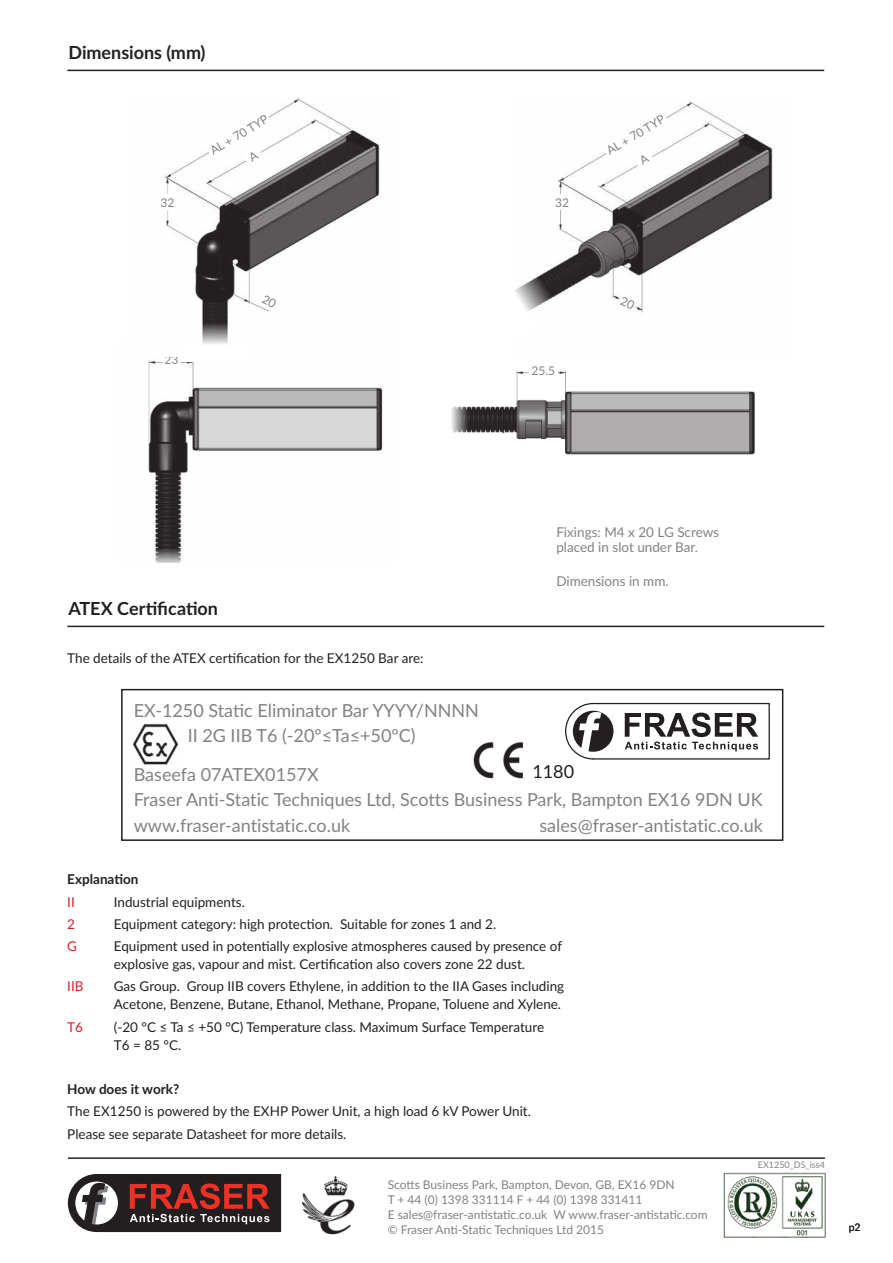
<style>
.page{position:relative;width:893px;height:1263px;background:#fff}
.page>*{position:absolute;margin:0;border:0;box-sizing:border-box;transform-origin:0 0}
.t1{font:18px/25.5px "Lato";color:#808285;text-align:center}
.t2{font:700 18px "Lato";color:#231f20}
.t3{font:18px "Lato";color:#231f20}
.t4{font:13.5px/18px "Lato";color:#231f20}
.t5{font:13.5px/15px "Lato";color:#808285}
.t6{font:700 13.5px "Lato";color:#231f20}
.t7{font:13.5px "Lato";color:#d2232a}
.t8{font:12px/15px "Lato";color:#808285}
.t9{font:10.5px "Lato";color:#231f20}
.t10{font:9px "Lato";color:#808285}
</style>
<div class="page">
<hr style="left:68px;top:1157px;width:757px;height:2px;background:#231f20">
<img style="left:723px;top:1172px;width:103px;height:65px">
<svg style="left:68px;top:1174px;width:213px;height:58px"></svg>
<img style="left:303px;top:1177px;width:52px;height:57px">
<hr style="left:67px;top:70px;width:757px;height:1px;background:#231f20">
<hr style="left:67px;top:626px;width:757px;height:1px;background:#231f20">
<div style="left:121px;top:689px;width:662px;height:152px;border:2px solid #231f20"></div>
<img style="left:473px;top:741px;width:51px;height:38px">
<svg style="left:565px;top:703px;width:205px;height:56px"></svg>
<img style="left:133px;top:723px;width:46px;height:42px">
<img style="left:148px;top:360px;width:235px;height:173px">
<img style="left:155px;top:533px;width:27px;height:30px">
<div style="left:163px;top:352px;width:17px;height:15px;background:#fff"></div>
<img style="left:482px;top:370px;width:273px;height:85px">
<img style="left:451px;top:406px;width:31px;height:27px">
<div style="left:529px;top:362px;width:28px;height:16px;background:#fff"></div>
<img style="left:163px;top:98px;width:217px;height:211px">
<img style="left:184px;top:304px;width:63px;height:58px">
<svg style="left:205px;top:110px;width:67px;height:57px"></svg>
<div style="left:159px;top:194px;width:17px;height:16px;background:#fff"></div>
<img style="left:557px;top:101px;width:217px;height:212px">
<img style="left:514px;top:246px;width:69px;height:67px">
<svg style="left:601px;top:110px;width:68px;height:60px"></svg>
<div style="left:553px;top:194px;width:18px;height:16px;background:#fff"></div>
<svg style="left:258px;top:290px;width:23px;height:22px"></svg>
<svg style="left:617px;top:292px;width:22px;height:21px"></svg>
<h1 class="t2" style="left:68px;top:45px;width:139px">Dimensions (mm)</h1>
<p class="t8" style="left:161px;top:194px;width:15px">32</p>
<p class="t8" style="left:204px;top:140px;width:67px;line-height:25.7px;text-align:center;rotate:-31deg">AL + 70 TYP<br>A</p>
<p class="t8" style="left:165px;top:352px;width:15px">23</p>
<p class="t8" style="left:555px;top:194px;width:15px">32</p>
<p class="t8" style="left:621px;top:128px;width:44px;line-height:25.5px;text-indent:-23px;rotate:-31deg">AL + 70 TYP<br>A</p>
<p class="t8" style="left:531px;top:362px;width:25px">25.5</p>
<h1 class="t2" style="left:68px;top:595px;width:151px">ATEX Certification</h1>
<p class="t4" style="left:67px;top:648px;width:358px">The details of the ATEX certification for the EX1250 Bar are:</p>
<p class="t5" style="left:556px;top:524px;width:164px">Fixings: M4 x 20 LG Screws placed in slot under Bar.</p>
<p class="t5" style="left:556px;top:572px;width:114px">Dimensions in mm.</p>
<h1 class="t1" style="left:134px;top:697px;width:347px">EX-1250 Static Eliminator Bar YYYY/NNNN<br>II 2G IIB T6 (-20º≤Ta≤+50ºC)</h1>
<h1 class="t1" style="left:134px;top:761px;width:630px;text-align:left">Baseefa 07ATEX0157X<br>Fraser Anti-Static Techniques Ltd, Scotts Business Park, Bampton EX16 9DN UK www.fraser-antistatic.co.uk</h1>
<h1 class="t3" style="left:532px;top:759px;width:43px">1180</h1>
<h1 class="t1" style="left:539px;top:812px;width:225px">sales@fraser-antistatic.co.uk</h1>
<p class="t6" style="left:67px;top:869px;width:73px">Explanation</p>
<p class="t7" style="left:67px;top:892px;width:9px">II</p>
<p class="t4" style="left:114px;top:892px;width:133px">Industrial equipments.</p>
<p class="t7" style="left:67px;top:914px;width:9px">2</p>
<p class="t4" style="left:114px;top:914px;width:384px">Equipment category: high protection. Suitable for zones 1 and 2.</p>
<p class="t7" style="left:67px;top:936px;width:11px">G</p>
<p class="t4" style="left:114px;top:936px;width:450px">Equipment used in potentially explosive atmospheres caused by presence of explosive gas, vapour and mist. Certification also covers zone 22 dust.</p>
<p class="t7" style="left:67px;top:977px;width:18px">IIB</p>
<p class="t4" style="left:114px;top:977px;width:452px">Gas Group. Group IIB covers Ethylene, in addition to the IIA Gases including<br>Acetone, Benzene, Butane, Ethanol, Methane, Propane, Toluene and Xylene.</p>
<p class="t7" style="left:67px;top:1017px;width:17px">T6</p>
<p class="t4" style="left:114px;top:1017px;width:432px">(-20 °C ≤ Ta ≤ +50 °C) Temperature class. Maximum Surface Temperature<br>T6 = 85 °C.</p>
<p class="t6" style="left:67px;top:1083px;width:113px">How does it work?</p>
<p class="t4" style="left:67px;top:1100px;width:465px;line-height:22.2px">The EX1250 is powered by the EXHP Power Unit, a high load 6 kV Power Unit.<br>Please see separate Datasheet for more details.</p>
<p class="t8" style="left:388px;top:1176px;width:321px">Scotts Business Park, Bampton, Devon, GB, EX16 9DN<br>T + 44 (0) 1398 331114 F + 44 (0) 1398 331411<br>E sales@fraser-antistatic.co.uk W www.fraser-antistatic.com © Fraser Anti-Static Techniques Ltd 2015</p>
<p class="t10" style="left:758px;top:1161px;width:69px">EX1250_DS_iss4</p>
<p class="t9" style="left:849px;top:1219px;width:13px">p2</p>
</div>
